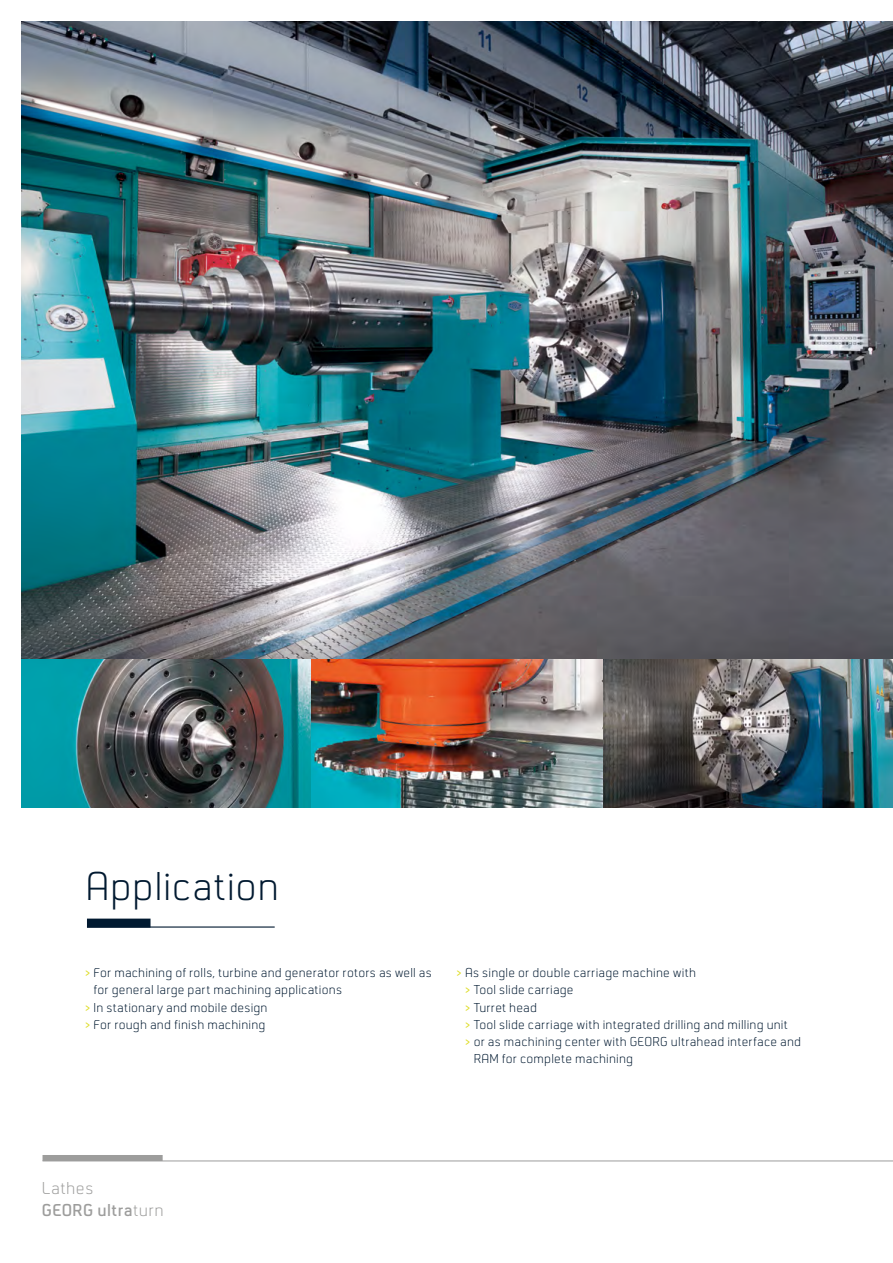
<style>
.page{position:relative;width:893px;height:1263px;background:#fff}
.page>*{position:absolute;margin:0;border:0;box-sizing:border-box;transform-origin:0 0}
.t1{font:300 42px "Neustadt";letter-spacing:.015em;color:#001930}
.t2{font:300 18px/21.6px "Neustadt";letter-spacing:.025em;color:#9d9d9c}
.t3{font:300 13.5px "Neustadt";letter-spacing:.015em;color:#001930}
.s1{font-weight:400;color:#dedd26}
.s2{font-weight:600}
</style>
<div class="page">
<img style="left:21px;top:21px;width:872px;height:638px">
<img style="left:21px;top:659px;width:291px;height:149px">
<img style="left:602px;top:659px;width:291px;height:149px">
<hr style="left:43px;top:1160px;width:850px;height:1px;background:#9d9d9c">
<div style="left:43px;top:1155px;width:120px;height:6px;background:#9d9d9c"></div>
<img style="left:312px;top:659px;width:290px;height:149px">
<div style="left:87px;top:918px;width:64px;height:9px;background:#001930"></div>
<hr style="left:87px;top:926px;width:188px;height:1px;background:#001930">
<h1 class="t1" style="left:85px;top:865px;width:195px">Application</h1>
<p class="t3" style="left:85px;top:965px;width:348px"><span class="s1">&gt;</span> For machining of rolls, turbine and generator rotors as well as</p>
<p class="t3" style="left:94px;top:983px;width:250px">for general large part machining applications</p>
<p class="t3" style="left:85px;top:1000px;width:184px"><span class="s1">&gt;</span> In stationary and mobile design</p>
<p class="t3" style="left:85px;top:1017px;width:182px"><span class="s1">&gt;</span> For rough and finish machining</p>
<p class="t3" style="left:457px;top:965px;width:241px"><span class="s1">&gt;</span> As single or double carriage machine with</p>
<p class="t3" style="left:465px;top:983px;width:110px"><span class="s1">&gt;</span> Tool slide carriage</p>
<p class="t3" style="left:465px;top:1000px;width:73px"><span class="s1">&gt;</span> Turret head</p>
<p class="t3" style="left:465px;top:1017px;width:324px"><span class="s1">&gt;</span> Tool slide carriage with integrated drilling and milling unit</p>
<p class="t3" style="left:465px;top:1034px;width:337px"><span class="s1">&gt;</span> or as machining center with GEORG ultrahead interface and</p>
<p class="t3" style="left:474px;top:1052px;width:161px">RAM for complete machining</p>
<h2 class="t2" style="left:42px;top:1178px;width:123px">Lathes<br><span class="s2">GEORG ultra</span>turn</h2>
</div>
